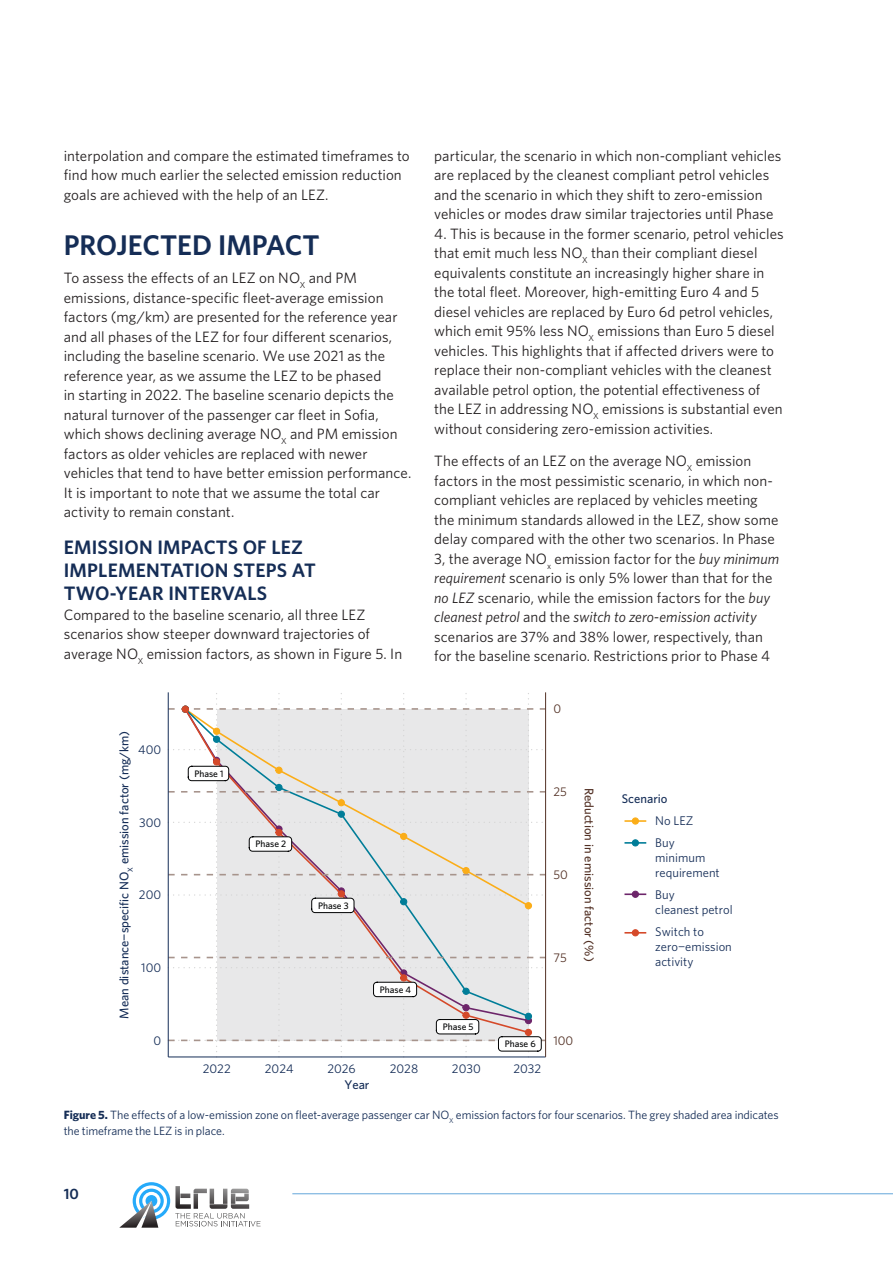
<style>
.page{position:relative;width:893px;height:1263px;background:#fff}
.page>*{position:absolute;margin:0;border:0;box-sizing:border-box;transform-origin:0 0}
.t1{font:600 28.5px "Whitney";color:#152d56}
.t2{font:600 19.5px/23.4px "Whitney";letter-spacing:.01em;color:#152d56}
.t3{font:15px/19.5px "Whitney";letter-spacing:.005em;color:#231f20}
.t4{font:600 15px "Whitney";color:#152d56}
.t5{font:12.6px/15.1px "Whitney";color:#152d57}
.t6{font:500 12.6px "Whitney";color:#152d57}
.t7{font:500 12.6px "Whitney";color:#533125}
.t8{font:12.6px "Whitney";color:#533125}
.t9{font:12px/16.5px "Whitney";letter-spacing:-.005em;color:#152d56}
.t10{font:500 9.45px "Whitney";color:#020304}
.s1{font-style:italic}
.s2{font-weight:700}
</style>
<div class="page">
<hr style="left:292px;top:1193px;width:601px;height:1px;background:#64a6da">
<svg style="left:119px;top:1182px;width:142px;height:46px"></svg>
<hr style="left:624px;top:820px;width:22px;height:2px;background:#fbad18">
<hr style="left:624px;top:842px;width:22px;height:2px;background:#007d98">
<hr style="left:624px;top:893px;width:22px;height:2px;background:#6d256a">
<svg style="left:624px;top:930px;width:22px;height:6px"></svg>
<svg style="left:169px;top:693px;width:376px;height:364px"></svg>
<div style="left:525px;top:1013px;width:7px;height:7px;border:1px solid #007d98;border-radius:50%"></div>
<hr style="left:168px;top:692px;width:1px;height:365px;background:#152d57">
<hr style="left:545px;top:692px;width:1px;height:365px;background:#533125">
<p class="t3" style="left:64px;top:145px;width:347px">interpolation and compare the estimated timeframes to find how much earlier the selected emission reduction goals are achieved with the help of an LEZ.</p>
<h1 class="t1" style="left:64px;top:226px;width:257px">PROJECTED IMPACT</h1>
<p class="t3" style="left:64px;top:268px;width:349px">To assess the effects of an LEZ on NO<sub>X</sub> and PM emissions, distance-specific fleet-average emission factors (mg/km) are presented for the reference year and all phases of the LEZ for four different scenarios, including the baseline scenario. We use 2021 as the reference year, as we assume the LEZ to be phased<br>in starting in 2022. The baseline scenario depicts the natural turnover of the passenger car fleet in Sofia, which shows declining average NO<sub>X</sub> and PM emission factors as older vehicles are replaced with newer vehicles that tend to have better emission performance.<br>It is important to note that we assume the total car activity to remain constant.</p>
<h2 class="t2" style="left:64px;top:535px;width:253px">EMISSION IMPACTS OF LEZ<br>IMPLEMENTATION STEPS AT<br>TWO-YEAR INTERVALS</h2>
<p class="t3" style="left:64px;top:604px;width:340px">Compared to the baseline scenario, all three LEZ scenarios show steeper downward trajectories of average NO<sub>X</sub> emission factors, as shown in Figure 5. In</p>
<p class="t6" style="left:116px;top:1018px;width:289px;rotate:-90deg">Mean distance−specific NO<sub>X</sub> emission factor (mg/km)</p>
<p class="t5" style="left:138px;top:742px;width:24px">400</p>
<p class="t5" style="left:139px;top:814px;width:24px">300</p>
<p class="t5" style="left:139px;top:887px;width:24px">200</p>
<p class="t5" style="left:141px;top:960px;width:21px">100</p>
<p class="t10" style="left:194px;top:767px;width:31px">Phase 1</p>
<p class="t10" style="left:255px;top:838px;width:32px">Phase 2</p>
<p class="t10" style="left:318px;top:899px;width:32px">Phase 3</p>
<p class="t10" style="left:380px;top:983px;width:33px">Phase 4</p>
<p class="t3" style="left:434px;top:145px;width:349px">particular, the scenario in which non-compliant vehicles are replaced by the cleanest compliant petrol vehicles and the scenario in which they shift to zero-emission vehicles or modes draw similar trajectories until Phase</p>
<p class="t3" style="left:434px;top:223px;width:351px">4. This is because in the former scenario, petrol vehicles that emit much less NO<sub>X</sub> than their compliant diesel equivalents constitute an increasingly higher share in the total fleet. Moreover, high-emitting Euro 4 and 5 diesel vehicles are replaced by Euro 6d petrol vehicles, which emit 95% less NO<sub>X</sub> emissions than Euro 5 diesel vehicles. This highlights that if affected drivers were to replace their non-compliant vehicles with the cleanest available petrol option, the potential effectiveness of the LEZ in addressing NO<sub>X</sub> emissions is substantial even without considering zero-emission activities.</p>
<p class="t3" style="left:434px;top:451px;width:346px">The effects of an LEZ on the average NO<sub>X</sub> emission factors in the most pessimistic scenario, in which non&shy;compliant vehicles are replaced by vehicles meeting the minimum standards allowed in the LEZ, show some delay compared with the other two scenarios. In Phase 3, the average NO<sub>x</sub> emission factor for the <span class="s1">buy minimum requirement</span> scenario is only 5% lower than that for the <span class="s1">no LEZ</span> scenario, while the emission factors for the <span class="s1">buy cleanest petrol</span> and the <span class="s1">switch to zero-emission activity </span>scenarios are 37% and 38% lower, respectively, than for the baseline scenario. Restrictions prior to Phase 4</p>
<p class="t10" style="left:443px;top:1021px;width:32px">Phase 5</p>
<p class="t8" style="left:553px;top:701px;width:9px">0</p>
<p class="t8" style="left:553px;top:783px;width:15px">25</p>
<p class="t8" style="left:553px;top:866px;width:16px">50</p>
<p class="t8" style="left:553px;top:949px;width:15px">75</p>
<p class="t7" style="left:598px;top:788px;width:175px;rotate:90deg">Reduction in emission factor (%)</p>
<p class="t6" style="left:622px;top:791px;width:47px">Scenario</p>
<p class="t5" style="left:655px;top:809px;width:40px;line-height:21.9px">No LEZ<br>Buy</p>
<p class="t5" style="left:655px;top:850px;width:66px">minimum requirement</p>
<p class="t5" style="left:655px;top:887px;width:79px">Buy<br>cleanest petrol</p>
<p class="t5" style="left:655px;top:924px;width:78px">Switch to zero−emission activity</p>
<p class="t5" style="left:153px;top:1032px;width:9px">0</p>
<p class="t10" style="left:505px;top:1038px;width:33px">Phase 6</p>
<p class="t5" style="left:203px;top:1061px;width:29px">2022</p>
<p class="t5" style="left:265px;top:1061px;width:30px">2024</p>
<p class="t5" style="left:327px;top:1061px;width:30px">2026</p>
<p class="t5" style="left:390px;top:1061px;width:30px">2028</p>
<p class="t5" style="left:452px;top:1061px;width:30px">2030</p>
<p class="t5" style="left:513px;top:1061px;width:29px">2032</p>
<p class="t6" style="left:344px;top:1076px;width:27px">Year</p>
<p class="t8" style="left:553px;top:1032px;width:21px">100</p>
<p class="t9" style="left:64px;top:1106px;width:716px"><span class="s2">Figure 5.</span> The effects of a low-emission zone on fleet-average passenger car NO<sub>X</sub> emission factors for four scenarios. The grey shaded area indicates the timeframe the LEZ is in place.</p>
<p class="t4" style="left:64px;top:1184px;width:17px">10</p>
</div>
